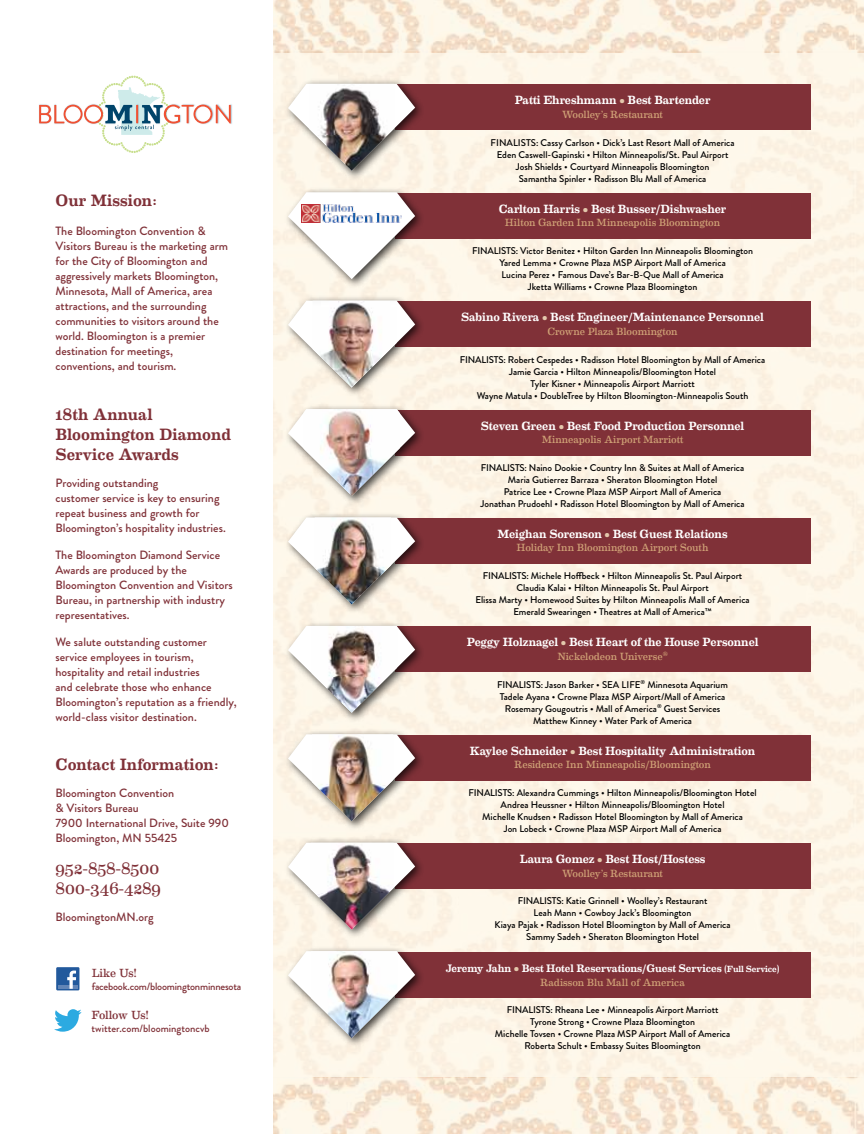
<style>
.page{position:relative;width:864px;height:1134px;background:#fff}
.page>*{position:absolute;margin:0;border:0;box-sizing:border-box;transform-origin:0 0}
.t1{font:500 16.5px/19.8px "Eames Century Modern";letter-spacing:.005em;color:#803138}
.t2{font:16.5px/19.8px "Eames Century Modern";color:#803138}
.t3{font:500 12px/15px "Brandon Grotesque";color:#803138}
.t4{font:500 12px "Eames Century Modern";letter-spacing:-.005em;color:#fff}
.t5{font:11.85px "Eames Century Modern";letter-spacing:-.025em;color:#803138}
.t6{font:500 10.95px "Eames Century Modern";letter-spacing:-.005em;color:#fff}
.t7{font:10.5px "Eames Century Modern";color:#cfa176}
.t8{font:500 10.5px "Brandon Grotesque";letter-spacing:-.02em;color:#803138}
.t9{font:500 10.5px "Brandon Grotesque";color:#803138}
.t10{font:500 9.75px/12px "Brandon Grotesque";color:#000;text-align:center}
.s1{color:#e3c8ac}
.s2{font-size:12px;color:#e3c8ac}
.s3{font-size:9px}
</style>
<div class="page">
<div style="left:273px;top:52px;width:591px;height:1026px;background:#fef7e8"></div>
<div style="left:56px;top:967px;width:23px;height:23px;background:#22599c"></div>
<hr style="left:58px;top:985px;width:20px;height:4px;background:#6285b6">
<svg style="left:67px;top:971px;width:9px;height:18px"></svg>
<svg style="left:54px;top:1009px;width:28px;height:23px"></svg>
<svg style="left:39px;top:76px;width:192px;height:77px"></svg>
<div style="left:395px;top:84px;width:415px;height:46px;background:#803138"></div>
<div style="left:284px;top:79px;width:141px;height:102px;background:#000;opacity:.75"></div>
<svg style="left:288px;top:84px;width:127px;height:87px"></svg>
<img style="left:309px;top:84px;width:85px;height:87px">
<div style="left:395px;top:518px;width:415px;height:46px;background:#803138"></div>
<div style="left:284px;top:512px;width:141px;height:102px;background:#000;opacity:.75"></div>
<svg style="left:288px;top:517px;width:127px;height:87px"></svg>
<img style="left:315px;top:518px;width:76px;height:86px">
<div style="left:395px;top:193px;width:415px;height:46px;background:#803138"></div>
<div style="left:284px;top:187px;width:141px;height:102px;background:#000;opacity:.75"></div>
<svg style="left:288px;top:192px;width:127px;height:87px"></svg>
<img style="left:301px;top:205px;width:101px;height:18px">
<div style="left:395px;top:627px;width:415px;height:45px;background:#803138"></div>
<div style="left:284px;top:621px;width:141px;height:102px;background:#000;opacity:.75"></div>
<svg style="left:288px;top:626px;width:127px;height:87px"></svg>
<img style="left:312px;top:626px;width:85px;height:87px">
<div style="left:395px;top:301px;width:415px;height:46px;background:#803138"></div>
<div style="left:284px;top:295px;width:141px;height:103px;background:#000;opacity:.75"></div>
<svg style="left:288px;top:301px;width:127px;height:87px"></svg>
<img style="left:313px;top:301px;width:84px;height:87px">
<div style="left:395px;top:735px;width:415px;height:46px;background:#803138"></div>
<div style="left:284px;top:729px;width:141px;height:102px;background:#000;opacity:.75"></div>
<svg style="left:288px;top:734px;width:127px;height:87px"></svg>
<img style="left:312px;top:734px;width:81px;height:87px">
<div style="left:395px;top:410px;width:415px;height:45px;background:#803138"></div>
<div style="left:284px;top:404px;width:141px;height:102px;background:#000;opacity:.75"></div>
<svg style="left:288px;top:409px;width:127px;height:87px"></svg>
<img style="left:304px;top:409px;width:96px;height:87px">
<div style="left:395px;top:843px;width:415px;height:46px;background:#803138"></div>
<div style="left:284px;top:838px;width:141px;height:102px;background:#000;opacity:.75"></div>
<svg style="left:288px;top:843px;width:127px;height:87px"></svg>
<img style="left:311px;top:843px;width:83px;height:87px">
<div style="left:395px;top:952px;width:415px;height:45px;background:#803138"></div>
<div style="left:284px;top:946px;width:141px;height:102px;background:#000;opacity:.75"></div>
<svg style="left:288px;top:951px;width:127px;height:87px"></svg>
<img style="left:311px;top:951px;width:87px;height:87px">
<img style="left:273px;top:0;width:591px;height:52px">
<img style="left:273px;top:1078px;width:591px;height:56px">
<h1 class="t1" style="left:56px;top:189px;width:103px">Our Mission:</h1>
<p class="t3" style="left:56px;top:224px;width:174px">The Bloomington Convention &amp;<br>Visitors Bureau is the marketing arm for the City of Bloomington and aggressively markets Bloomington,<br>Minnesota, Mall of America, area attractions, and the surrounding communities to visitors around the world. Bloomington is a premier destination for meetings, conventions, and tourism.</p>
<h1 class="t1" style="left:56px;top:403px;width:177px">18th Annual<br>Bloomington Diamond<br>Service Awards</h1>
<p class="t3" style="left:56px;top:475px;width:172px">Providing outstanding<br>customer service is key to ensuring repeat business and growth for<br>Bloomington’s hospitality industries.</p>
<p class="t3" style="left:56px;top:547px;width:179px">The Bloomington Diamond Service<br>Awards are produced by the<br>Bloomington Convention and Visitors<br>Bureau, in partnership with industry representatives.</p>
<p class="t3" style="left:56px;top:634px;width:183px">We salute outstanding customer service employees in tourism, hospitality and retail industries<br>and celebrate those who enhance Bloomington’s reputation as a friendly, world-class visitor destination.</p>
<h1 class="t1" style="left:56px;top:754px;width:165px">Contact Information:</h1>
<p class="t3" style="left:56px;top:786px;width:175px">Bloomington Convention<br>&amp; Visitors Bureau<br>7900 International Drive, Suite 990<br>Bloomington, MN 55425</p>
<h1 class="t2" style="left:56px;top:858px;width:107px">952-858-8500<br>800-346-4289</h1>
<p class="t3" style="left:56px;top:910px;width:100px">BloomingtonMN.org</p>
<p class="t5" style="left:92px;top:964px;width:46px">Like Us!</p>
<p class="t8" style="left:92px;top:979px;width:151px">facebook.com/bloomingtonminnesota</p>
<p class="t5" style="left:92px;top:1006px;width:59px">Follow Us!</p>
<p class="t9" style="left:92px;top:1021px;width:119px">twitter.com/bloomingtoncvb</p>
<p class="t4" style="left:515px;top:91px;width:197px">Patti Ehreshmann <span class="s1">•</span> Best Bartender</p>
<p class="t7" style="left:562px;top:107px;width:102px">Woolley’s Restaurant</p>
<p class="t10" style="left:491px;top:137px;width:246px">FINALISTS: Cassy Carlson • Dick’s Last Resort Mall of America Eden Caswell-Gapinski • Hilton Minneapolis/St. Paul Airport Josh Shields • Courtyard Minneapolis Bloomington<br>Samantha Spinler • Radisson Blu Mall of America</p>
<p class="t4" style="left:499px;top:200px;width:229px">Carlton Harris <span class="s1">•</span> Best Busser/Dishwasher</p>
<p class="t7" style="left:505px;top:215px;width:217px">Hilton Garden Inn Minneapolis Bloomington</p>
<p class="t10" style="left:472px;top:245px;width:283px">FINALISTS: Victor Benitez • Hilton Garden Inn Minneapolis Bloomington Yared Lemma • Crowne Plaza MSP Airport Mall of America<br>Lucina Perez • Famous Dave’s Bar-B-Que Mall of America<br>Jketta Williams • Crowne Plaza Bloomington</p>
<p class="t4" style="left:461px;top:308px;width:304px">Sabino Rivera <span class="s1">•</span> Best Engineer/Maintenance Personnel</p>
<p class="t7" style="left:547px;top:323px;width:132px">Crowne Plaza Bloomington</p>
<p class="t10" style="left:460px;top:353px;width:307px">FINALISTS: Robert Cespedes • Radisson Hotel Bloomington by Mall of America Jamie Garcia • Hilton Minneapolis/Bloomington Hotel<br>Tyler Kisner • Minneapolis Airport Marriott<br>Wayne Matula • DoubleTree by Hilton Bloomington-Minneapolis South</p>
<p class="t4" style="left:481px;top:417px;width:265px">Steven Green <span class="s1">•</span> Best Food Production Personnel</p>
<p class="t7" style="left:542px;top:432px;width:143px">Minneapolis Airport Marriott</p>
<p class="t10" style="left:481px;top:462px;width:266px">FINALISTS: Naino Dookie • Country Inn &amp; Suites at Mall of America Maria Gutierrez Barraza • Sheraton Bloomington Hotel<br>Patrice Lee • Crowne Plaza MSP Airport Mall of America<br>Jonathan Prudoehl • Radisson Hotel Bloomington by Mall of America</p>
<p class="t4" style="left:498px;top:525px;width:232px">Meighan Sorenson <span class="s1">•</span> Best Guest Relations</p>
<p class="t7" style="left:517px;top:540px;width:193px">Holiday Inn Bloomington Airport South</p>
<p class="t10" style="left:475px;top:570px;width:276px">FINALISTS: Michele Hoffbeck • Hilton Minneapolis St. Paul Airport Claudia Kalai • Hilton Minneapolis St. Paul Airport<br>Elissa Marty • Homewood Suites by Hilton Minneapolis Mall of America Emerald Swearingen • Theatres at Mall of America™</p>
<p class="t4" style="left:467px;top:633px;width:293px">Peggy Holznagel <span class="s1">•</span> Best Heart of the House Personnel</p>
<p class="t7" style="left:557px;top:648px;width:112px">Nickelodeon Universe<sup>®</sup></p>
<p class="t10" style="left:497px;top:678px;width:232px">FINALISTS: Jason Barker • SEA LIFE<sup>®</sup> Minnesota Aquarium Tadele Ayana • Crowne Plaza MSP Airport/Mall of America Rosemary Gougoutris • Mall of America<sup>®</sup> Guest Services Matthew Kinney • Water Park of America</p>
<p class="t4" style="left:470px;top:742px;width:287px">Kaylee Schneider <span class="s1">•</span> Best Hospitality Administration</p>
<p class="t7" style="left:514px;top:757px;width:198px">Residence Inn Minneapolis/Bloomington</p>
<p class="t10" style="left:469px;top:787px;width:289px">FINALISTS: Alexandra Cummings • Hilton Minneapolis/Bloomington Hotel Andrea Heussner • Hilton Minneapolis/Bloomington Hotel<br>Michelle Knudsen • Radisson Hotel Bloomington by Mall of America<br>Jon Lobeck • Crowne Plaza MSP Airport Mall of America</p>
<p class="t4" style="left:520px;top:850px;width:187px">Laura Gomez <span class="s1">•</span> Best Host/Hostess</p>
<p class="t7" style="left:562px;top:865px;width:102px">Woolley’s Restaurant</p>
<p class="t10" style="left:495px;top:895px;width:237px">FINALISTS: Katie Grinnell • Woolley’s Restaurant<br>Leah Mann • Cowboy Jack’s Bloomington<br>Kiaya Pajak • Radisson Hotel Bloomington by Mall of America Sammy Sadeh • Sheraton Bloomington Hotel</p>
<p class="t6" style="left:446px;top:960px;width:335px">Jeremy Jahn <span class="s2">•</span> Best Hotel Reservations/Guest Services <span class="s3">(Full Service)</span></p>
<p class="t7" style="left:540px;top:974px;width:146px">Radisson Blu Mall of America</p>
<p class="t10" style="left:495px;top:1003px;width:237px">FINALISTS: Rheana Lee • Minneapolis Airport Marriott Tyrone Strong • Crowne Plaza Bloomington<br>Michelle Tovsen • Crowne Plaza MSP Airport Mall of America Roberta Schult • Embassy Suites Bloomington</p>
</div>
